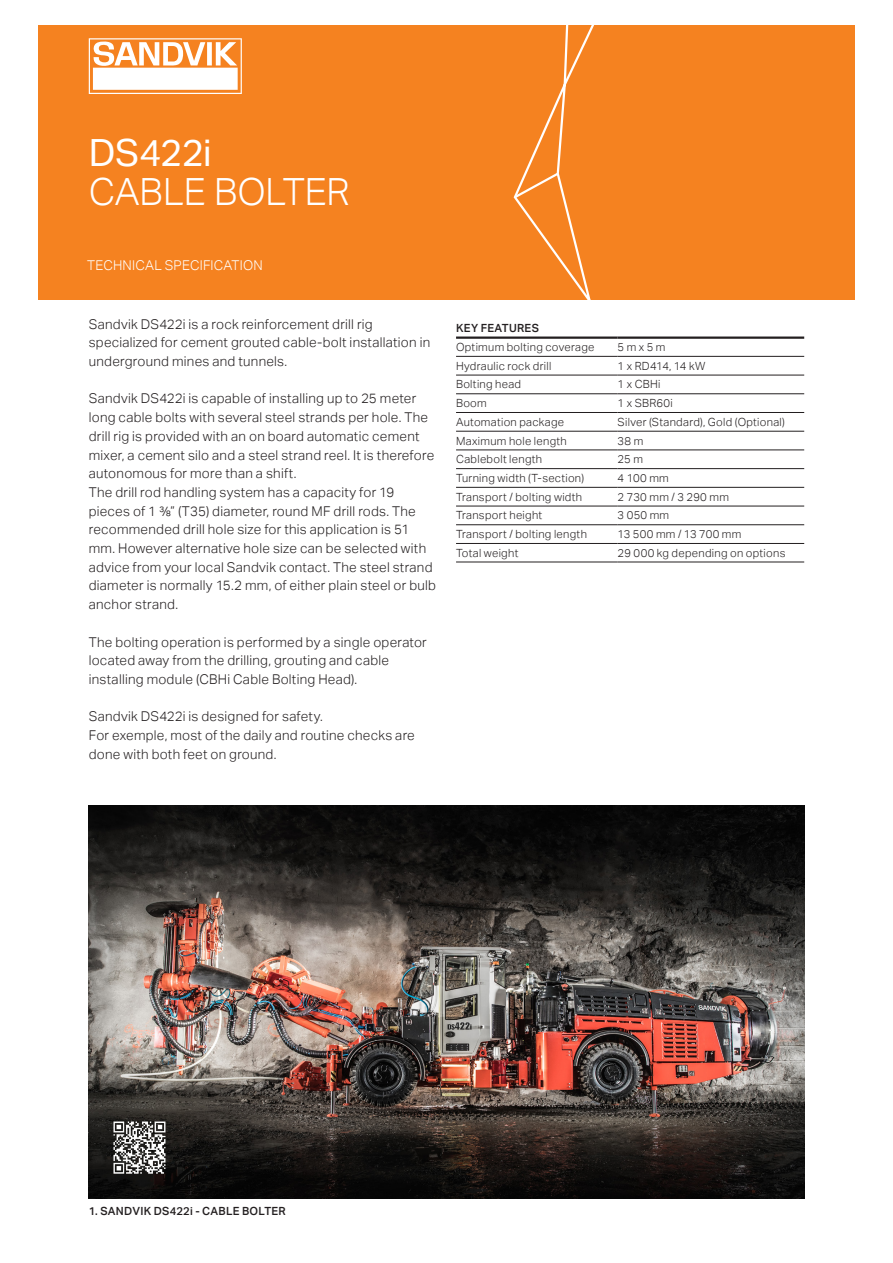
<style>
.page{position:relative;width:893px;height:1263px;background:#fff}
.page>*{position:absolute;margin:0;border:0;box-sizing:border-box;transform-origin:0 0}
.t1{font:300 37.5px "Aktiv Grotesk";letter-spacing:-.005em;color:#fff}
.t2{font:37.5px "Aktiv Grotesk";letter-spacing:-.015em;color:#fff}
.Paragraph_Style_1{font:300 13.5px/18.8px "Aktiv Grotesk";letter-spacing:.02em;color:#231f20}
.t3{font:300 13.5px "Aktiv Grotesk";letter-spacing:.015em;color:#fff}
.t4{font:300 11.25px "Aktiv Grotesk";letter-spacing:.025em;color:#231f20}
.t5{font:500 11.25px "Aktiv Grotesk";letter-spacing:.025em;color:#231f20}
.t6{font:300 11.25px "Aktiv Grotesk";letter-spacing:-.01em;color:#231f20}
</style>
<div class="page">
<div style="left:38px;top:26px;width:817px;height:274px;background:#f58220"></div>
<svg style="left:89px;top:38px;width:153px;height:56px"></svg>
<svg style="left:512px;top:25px;width:105px;height:275px"></svg>
<hr style="left:456px;top:336px;width:162px;height:3px;background:#231f20">
<hr style="left:618px;top:336px;width:186px;height:3px;background:#231f20">
<hr style="left:456px;top:356px;width:162px;height:1px;background:#231f20">
<hr style="left:618px;top:356px;width:186px;height:1px;background:#231f20">
<hr style="left:456px;top:375px;width:162px;height:1px;background:#231f20">
<hr style="left:618px;top:375px;width:186px;height:1px;background:#231f20">
<hr style="left:456px;top:393px;width:162px;height:1px;background:#231f20">
<hr style="left:618px;top:393px;width:186px;height:1px;background:#231f20">
<hr style="left:456px;top:412px;width:162px;height:1px;background:#231f20">
<hr style="left:618px;top:412px;width:186px;height:1px;background:#231f20">
<hr style="left:456px;top:431px;width:162px;height:1px;background:#231f20">
<hr style="left:618px;top:431px;width:186px;height:1px;background:#231f20">
<hr style="left:456px;top:450px;width:162px;height:1px;background:#231f20">
<hr style="left:618px;top:450px;width:186px;height:1px;background:#231f20">
<hr style="left:456px;top:468px;width:162px;height:1px;background:#231f20">
<hr style="left:618px;top:468px;width:186px;height:1px;background:#231f20">
<hr style="left:456px;top:487px;width:162px;height:1px;background:#231f20">
<hr style="left:618px;top:487px;width:186px;height:1px;background:#231f20">
<hr style="left:456px;top:506px;width:162px;height:1px;background:#231f20">
<hr style="left:618px;top:506px;width:186px;height:1px;background:#231f20">
<hr style="left:456px;top:524px;width:162px;height:1px;background:#231f20">
<hr style="left:618px;top:524px;width:186px;height:1px;background:#231f20">
<hr style="left:456px;top:543px;width:162px;height:1px;background:#231f20">
<hr style="left:618px;top:543px;width:186px;height:1px;background:#231f20">
<hr style="left:456px;top:562px;width:162px;height:1px;background:#231f20">
<hr style="left:618px;top:562px;width:186px;height:1px;background:#231f20">
<img style="left:89px;top:805px;width:715px;height:393px">
<img style="left:108px;top:1116px;width:64px;height:63px">
<p class="t2" style="left:89px;top:131px;width:124px">DS422i</p>
<p class="t1" style="left:89px;top:170px;width:263px">CABLE BOLTER</p>
<p class="t3" style="left:87px;top:257px;width:177px">TECHNICAL SPECIFICATION</p>
<p class="Paragraph_Style_1" style="left:89px;top:315px;width:343px">Sandvik DS422i is a rock reinforcement drill rig specialized for cement grouted cable-bolt installation in underground mines and tunnels.</p>
<p class="Paragraph_Style_1" style="left:89px;top:389px;width:347px">Sandvik DS422i is capable of installing up to 25 meter long cable bolts with several steel strands per hole. The drill rig is provided with an on board automatic cement mixer, a cement silo and a steel strand reel. It is therefore autonomous for more than a shift.</p>
<p class="Paragraph_Style_1" style="left:89px;top:483px;width:349px">The drill rod handling system has a capacity for 19 pieces of 1 ⅜” (T35) diameter, round MF drill rods. The recommended drill hole size for this application is 51 mm. However alternative hole size can be selected with advice from your local Sandvik contact. The steel strand diameter is normally 15.2 mm, of either plain steel or bulb anchor strand.</p>
<p class="Paragraph_Style_1" style="left:89px;top:632px;width:340px">The bolting operation is performed by a single operator located away from the drilling, grouting and cable installing module (CBHi Cable Bolting Head).</p>
<p class="Paragraph_Style_1" style="left:89px;top:707px;width:236px">Sandvik DS422i is designed for safety.</p>
<p class="Paragraph_Style_1" style="left:89px;top:726px;width:328px">For exemple, most of the daily and routine checks are done with both feet on ground.</p>
<p class="t5" style="left:456px;top:321px;width:84px">KEY FEATURES</p>
<p class="t4" style="left:456px;top:341px;width:140px">Optimum bolting coverage</p>
<p class="t4" style="left:618px;top:341px;width:49px">5 m x 5 m</p>
<p class="t4" style="left:456px;top:359px;width:97px">Hydraulic rock drill</p>
<p class="t6" style="left:618px;top:359px;width:89px">1 x RD414, 14 kW</p>
<p class="t4" style="left:456px;top:378px;width:67px">Bolting head</p>
<p class="t4" style="left:618px;top:378px;width:44px">1 x CBHi</p>
<p class="t4" style="left:456px;top:397px;width:32px">Boom</p>
<p class="t4" style="left:618px;top:397px;width:57px">1 x SBR60i</p>
<p class="t4" style="left:456px;top:415px;width:110px">Automation package</p>
<p class="t4" style="left:618px;top:415px;width:169px">Silver (Standard), Gold (Optional)</p>
<p class="t4" style="left:456px;top:434px;width:112px">Maximum hole length</p>
<p class="t4" style="left:618px;top:434px;width:27px">38 m</p>
<p class="t4" style="left:456px;top:453px;width:88px">Cablebolt length</p>
<p class="t4" style="left:618px;top:453px;width:27px">25 m</p>
<p class="t4" style="left:456px;top:471px;width:130px">Turning width (T-section)</p>
<p class="t4" style="left:618px;top:471px;width:53px">4 100 mm</p>
<p class="t4" style="left:456px;top:490px;width:128px">Transport / bolting width</p>
<p class="t4" style="left:618px;top:490px;width:113px">2 730 mm / 3 290 mm</p>
<p class="t4" style="left:456px;top:509px;width:88px">Transport height</p>
<p class="t4" style="left:618px;top:509px;width:53px">3 050 mm</p>
<p class="t4" style="left:456px;top:528px;width:132px">Transport / bolting length</p>
<p class="t4" style="left:618px;top:528px;width:125px">13 500 mm / 13 700 mm</p>
<p class="t4" style="left:456px;top:546px;width:64px">Total weight</p>
<p class="t4" style="left:618px;top:546px;width:169px">29 000 kg depending on options</p>
<p class="t5" style="left:89px;top:1205px;width:198px">1. SANDVIK DS422i - CABLE BOLTER</p>
</div>
